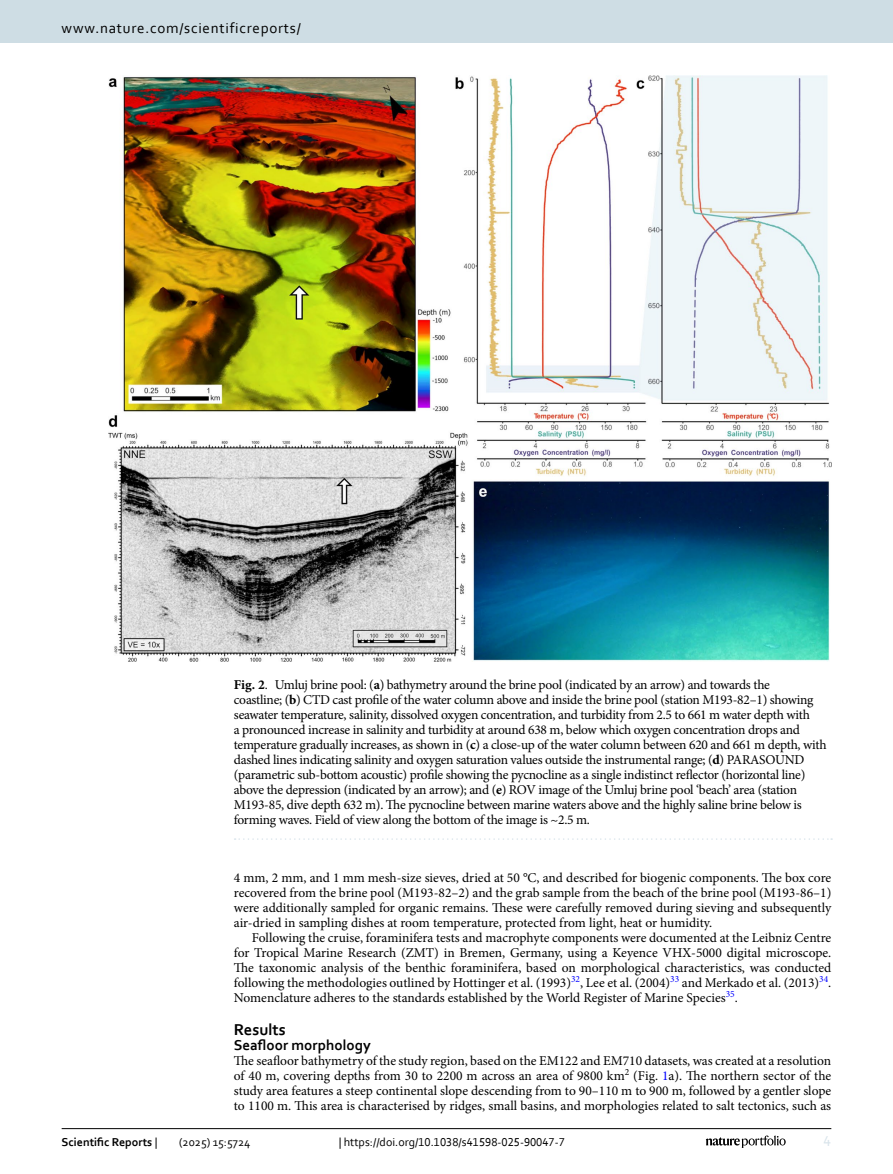
<style>
.page{position:relative;width:893px;height:1174px;background:#fff}
.page>*{position:absolute;margin:0;border:0;box-sizing:border-box;transform-origin:0 0}
.Head_1{font:700 16.5px "Corbel";color:#000}
.t1{font:15px "Corbel";letter-spacing:.05em;color:#000}
.Head_2_After_1{font:700 15px "Corbel";color:#000}
.t2{font:15px "Corbel";color:#d9e4eb}
.Figure_Caption{font:13.5px/15px "Minion Pro";letter-spacing:-.02em;color:#000}
.Body_Text_Indent{font:13.5px/15px "Minion Pro";letter-spacing:-.005em;color:#000;text-align:justify}
.Body_Text{font:13.5px/15px "Minion Pro";letter-spacing:-.005em;color:#000;text-align:justify}
.t3{font:12px "Corbel";color:#000}
.t4{font:700 12px "Corbel";color:#000}
.s1{font-weight:700}
.s2{color:#00f}
.s3{font-weight:400}
</style>
<div class="page">
<img style="left:109px;top:76px;width:722px;height:585px">
<svg style="left:235px;top:838px;width:597px;height:2px"></svg>
<hr style="left:62px;top:1128px;width:769px;height:1px;background:#000">
<svg style="left:706px;top:1135px;width:80px;height:12px"></svg>
<div style="left:0;top:0;width:893px;height:43px;background:#cedde4"></div>
<p class="t1" style="left:62px;top:18px;width:241px">www.nature.com/scientificreports/</p>
<p class="Figure_Caption" style="left:234px;top:677px;width:594px"><span class="s1">Fig. 2</span>. Umluj brine pool: (<span class="s1">a</span>) bathymetry around the brine pool (indicated by an arrow) and towards the<br>coastline; (<span class="s1">b</span>) CTD cast profile of the water column above and inside the brine pool (station M193-82–1) showing seawater temperature, salinity, dissolved oxygen concentration, and turbidity from 2.5 to 661 m water depth with<br>a pronounced increase in salinity and turbidity at around 638 m, below which oxygen concentration drops and temperature gradually increases, as shown in (<span class="s1">c</span>) a close-up of the water column between 620 and 661 m depth, with dashed lines indicating salinity and oxygen saturation values outside the instrumental range; (<span class="s1">d</span>) PARASOUND (parametric sub-bottom acoustic) profile showing the pycnocline as a single indistinct reflector (horizontal line) above the depression (indicated by an arrow); and (<span class="s1">e</span>) ROV image of the Umluj brine pool ‘beach’ area (station M193-85, dive depth 632 m). The pycnocline between marine waters above and the highly saline brine below is forming waves. Field of view along the bottom of the image is ~2.5 m.</p>
<p class="Body_Text_Indent" style="left:234px;top:870px;width:599px">4 mm, 2 mm, and 1 mm mesh-size sieves, dried at 50 °C, and described for biogenic components. The box core recovered from the brine pool (M193-82–2) and the grab sample from the beach of the brine pool (M193-86–1) were additionally sampled for organic remains. These were carefully removed during sieving and subsequently air-dried in sampling dishes at room temperature, protected from light, heat or humidity.</p>
<p class="Body_Text_Indent" style="left:234px;top:930px;width:599px;text-indent:18px">Following the cruise, foraminifera tests and macrophyte components were documented at the Leibniz Centre for Tropical Marine Research (ZMT) in Bremen, Germany, using a Keyence VHX-5000 digital microscope.<br>The taxonomic analysis of the benthic foraminifera, based on morphological characteristics, was conducted following the methodologies outlined by Hottinger et al. (1993)<sup>32</sup>, Lee et al. (2004)<sup>33</sup> and Merkado et al. (2013)<sup>34</sup>.<br>Nomenclature adheres to the standards established by the World Register of Marine Species<sup>35</sup>.</p>
<p class="Head_1" style="left:234px;top:1019px;width:53px">Results</p>
<p class="Head_2_After_1" style="left:234px;top:1035px;width:138px">Seafloor morphology</p>
<p class="Body_Text" style="left:234px;top:1053px;width:599px">The seafloor bathymetry of the study region, based on the EM122 and EM710 datasets, was created at a resolution of 40 m, covering depths from 30 to 2200 m across an area of 9800 km<sup>2</sup> (Fig. <span class="s2">1</span>a). The northern sector of the study area features a steep continental slope descending from to 90–110 m to 900 m, followed by a gentler slope to 1100 m. This area is characterised by ridges, small basins, and morphologies related to salt tectonics, such as</p>
<p class="t4" style="left:62px;top:1134px;width:97px">Scientific Reports <span class="s3">|</span></p>
<p class="t3" style="left:179px;top:1134px;width:73px">(2025) 15:5724</p>
<p class="t3" style="left:339px;top:1134px;width:228px">| https://doi.org/10.1038/s41598-025-90047-7</p>
<p class="t2" style="left:824px;top:1132px;width:9px">4</p>
</div>
